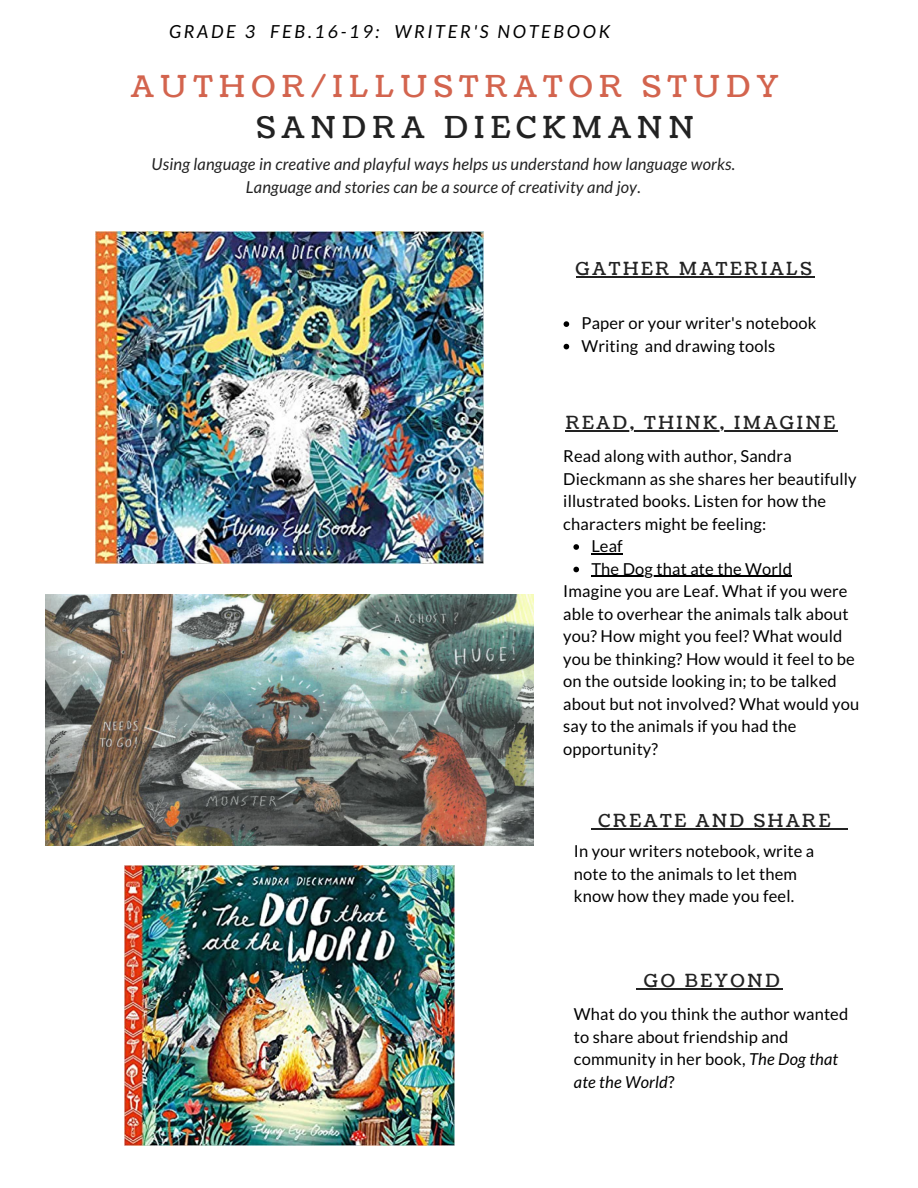
<style>
.page{position:relative;width:918px;height:1188px;background:#fff}
.page>*{position:absolute;margin:0;border:0;box-sizing:border-box;transform-origin:0 0}
.t1{font:30px "Coustard";letter-spacing:.21em;color:#d3644e}
.t2{font:30px "Coustard";letter-spacing:.21em;color:#222}
.t3{font:18px "Coustard";letter-spacing:.15em;color:#222}
.t4{font:italic 18px "Lato";letter-spacing:.15em;color:#000}
.t5{font:16.5px/22.5px "Lato";letter-spacing:.01em;color:#000}
.t6{font:italic 16.5px "Lato";letter-spacing:.01em;color:#222}
.s1{font-style:italic}
</style>
<div class="page">
<img style="left:95px;top:231px;width:388px;height:332px">
<img style="left:124px;top:865px;width:330px;height:280px">
<img style="left:46px;top:594px;width:487px;height:252px">
<svg style="left:573px;top:544px;width:6px;height:6px"></svg>
<hr style="left:591px;top:553px;width:32px;height:1px;background:#000">
<svg style="left:573px;top:567px;width:6px;height:5px"></svg>
<hr style="left:591px;top:576px;width:201px;height:1px;background:#000">
<hr style="left:576px;top:277px;width:239px;height:1px;background:#222">
<hr style="left:599px;top:828px;width:234px;height:1px;background:#222">
<svg style="left:833px;top:828px;width:14px;height:1px"></svg>
<svg style="left:564px;top:321px;width:5px;height:6px"></svg>
<svg style="left:564px;top:344px;width:5px;height:5px"></svg>
<hr style="left:566px;top:430px;width:272px;height:2px;background:#222">
<svg style="left:637px;top:988px;width:7px;height:2px"></svg>
<hr style="left:644px;top:988px;width:138px;height:2px;background:#222">
<p class="t4" style="left:169px;top:20px;width:442px">GRADE 3 FEB.16-19: WRITER'S NOTEBOOK</p>
<p class="t1" style="left:131px;top:66px;width:649px">AUTHOR/ILLUSTRATOR STUDY</p>
<p class="t2" style="left:257px;top:108px;width:439px">SANDRA DIECKMANN</p>
<p class="t6" style="left:152px;top:154px;width:585px">Using language in creative and playful ways helps us understand how language works.</p>
<p class="t6" style="left:246px;top:177px;width:396px">Language and stories can be a source of creativity and joy.</p>
<p class="t3" style="left:576px;top:257px;width:238px">GATHER MATERIALS</p>
<p class="t5" style="left:581px;top:312px;width:236px">Paper or your writer's notebook</p>
<p class="t5" style="left:581px;top:334px;width:195px">Writing and drawing tools</p>
<p class="t3" style="left:566px;top:411px;width:271px">READ, THINK, IMAGINE</p>
<p class="t5" style="left:563px;top:444px;width:295px">Read along with author, Sandra Dieckmann as she shares her beautifully illustrated books. Listen for how the characters might be feeling:</p>
<p class="t5" style="left:591px;top:534px;width:33px">Leaf</p>
<p class="t5" style="left:591px;top:557px;width:202px">The Dog that ate the World</p>
<p class="t5" style="left:563px;top:579px;width:298px">Imagine you are Leaf. What if you were able to overhear the animals talk about you? How might you feel? What would you be thinking? How would it feel to be on the outside looking in; to be talked about but not involved? What would you say to the animals if you had the opportunity?</p>
<p class="t3" style="left:599px;top:809px;width:233px">CREATE AND SHARE</p>
<p class="t5" style="left:574px;top:839px;width:242px">In your writers notebook, write a note to the animals to let them know how they made you feel.</p>
<p class="t3" style="left:644px;top:969px;width:137px">GO BEYOND</p>
<p class="t5" style="left:574px;top:1003px;width:276px">What do you think the author wanted to share about friendship and community in her book, <span class="s1">The Dog that ate the World</span>?</p>
</div>
